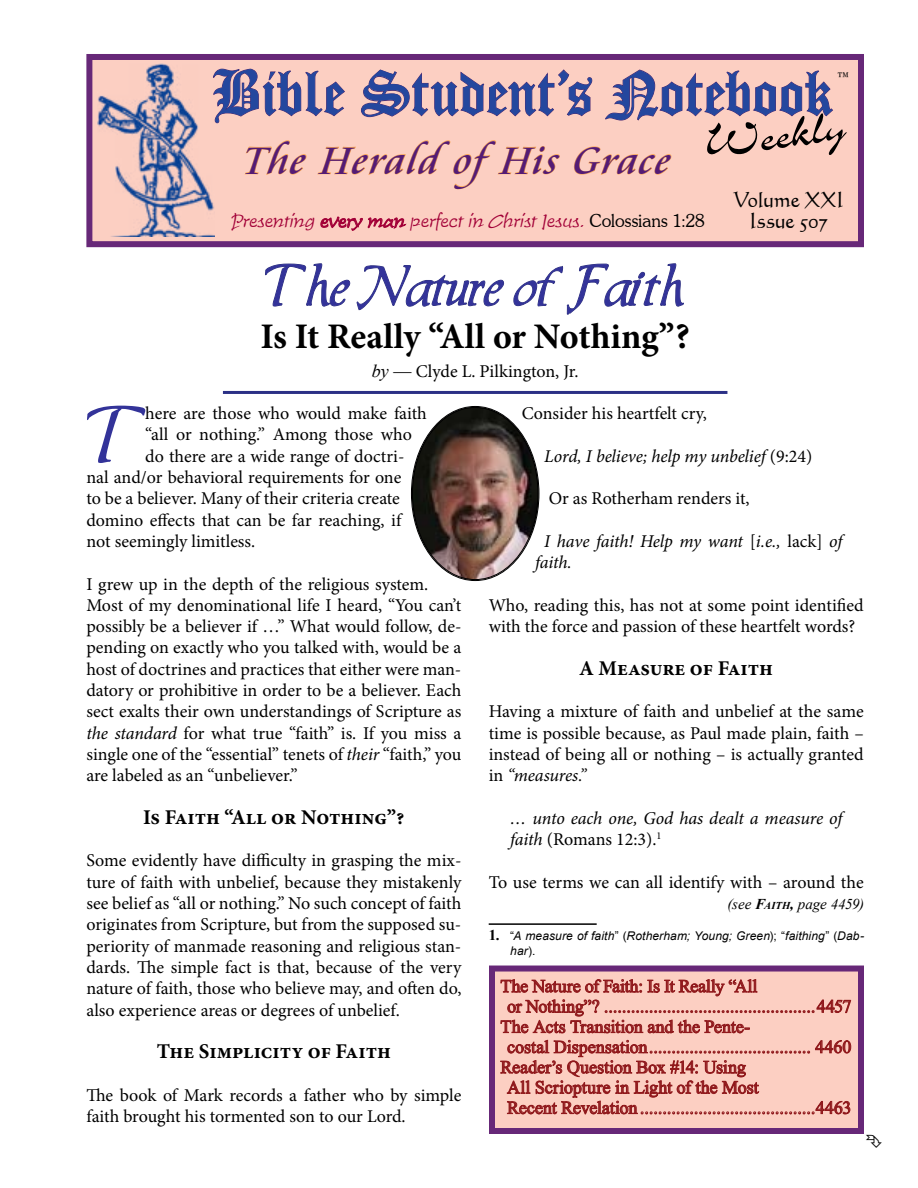
<style>
.page{position:relative;width:918px;height:1188px;background:#fff}
.page>*{position:absolute;margin:0;border:0;box-sizing:border-box;transform-origin:0 0}
.t1{font:73.8px "Allure SSK";color:#339}
.t2{font:69px "Cloister Black BT";color:#24479e}
.t3{font:55.5px "Airfoil Script SSK";color:#000}
.t4{font:54px "Allure SSK";letter-spacing:-.02em;color:#339;scale:.94 1}
.t5{font:italic 42px "Cataneo BT";color:#541b74}
.t6{font:700 36px "Minion Pro";letter-spacing:-.02em;color:#000}
.t7{font:700 21px "Minion Pro";color:#000}
.t8{font:21px/21px "Calligraphic 421 BT Roman B";letter-spacing:-.005em;color:#000;text-align:center}
.t9{font:18px/21.3px "Minion Pro";letter-spacing:-.005em;color:#000}
.t10{font:18px "Times New Roman";letter-spacing:-.005em;color:#90191c}
.t11{font:italic 18px/21.3px "Minion Pro";letter-spacing:-.01em;color:#000}
.t12{font:italic 18px "Time Scr D Ligh";color:#a20037}
.t13{font:300 18px "Souvenir IT Cby BT";color:#000}
.t14{font:italic 15px "Times New Roman";letter-spacing:-.005em;color:#000}
.t15{font:italic 12px/14.4px "Arial";letter-spacing:.01em;color:#000}
.s1{font-family:"Souvenir IT Cby BT";font-weight:300;font-style:normal;color:#000}
.s2{font-family:"Times New Roman";font-style:italic}
.s3{font-family:"Times New Roman"}
.s4{font-style:normal}
.s5{font-style:italic}
.s6{font-family:"Times New Roman";font-weight:700;font-style:normal;font-size:15px}
.s7{font-weight:700}
.s8{font-weight:700;font-size:10.5px}
</style>
<div class="page">
<div style="left:86px;top:54px;width:778px;height:193px;background:#fccfc2;border:6px solid #672878"></div>
<svg style="left:215px;top:68px;width:130px;height:56px"></svg>
<svg style="left:361px;top:69px;width:232px;height:48px"></svg>
<svg style="left:605px;top:69px;width:228px;height:52px"></svg>
<svg style="left:244px;top:140px;width:62px;height:35px"></svg>
<svg style="left:317px;top:140px;width:243px;height:50px"></svg>
<svg style="left:573px;top:146px;width:98px;height:29px"></svg>
<hr style="left:223px;top:391px;width:504px;height:3px;background:#2b3086">
<svg style="left:320px;top:216px;width:87px;height:15px"></svg>
<img style="left:97px;top:64px;width:118px;height:172px">
<svg style="left:265px;top:263px;width:85px;height:44px"></svg>
<svg style="left:356px;top:265px;width:148px;height:45px"></svg>
<svg style="left:513px;top:263px;width:171px;height:52px"></svg>
<hr style="left:489px;top:923px;width:108px;height:2px;background:#000">
<div style="left:492px;top:969px;width:369px;height:162px;background:#fccfc2"></div>
<svg style="left:500px;top:979px;width:351px;height:55px"></svg>
<svg style="left:500px;top:1040px;width:352px;height:75px"></svg>
<div style="left:489px;top:966px;width:375px;height:168px;border:6px solid #672878"></div>
<img style="left:412px;top:407px;width:127px;height:173px">
<h2 class="t2" style="left:212px;top:51px;width:621px">Bible Student’s Notebook</h2>
<p class="t13" style="left:836px;top:67px;width:16px">™</p>
<h3 class="t5" style="left:242px;top:134px;width:438px">The Herald ofHis Grace</h3>
<p class="t8" style="left:733px;top:188px;width:112px">Volume XXI<br>Issue 507</p>
<h3 class="t3" style="left:700px;top:114px;width:142px;rotate:-8deg">Weekly</h3>
<p class="t12" style="left:231px;top:211px;width:476px">Presenting every man perfect in Christ Jesus. <span class="s1">C o l o s s i a n s 1: 2 8</span></p>
<h3 class="t4" style="left:265px;top:263px;width:449px">The Nature of Faith</h3>
<h3 class="t6" style="left:260px;top:311px;width:431px">Is It Really “All or Nothing”?</h3>
<p class="t9" style="left:372px;top:360px;width:208px"><span class="s2">by</span> <span class="s3">—</span> Clyde L. Pilkington, Jr.</p>
<p class="t9" style="left:522px;top:403px;width:187px">Consider his heartfelt cry,</p>
<p class="t11" style="left:544px;top:445px;width:270px">Lord, I believe; help my unbelief <span class="s4">(9:24)</span></p>
<p class="t9" style="left:549px;top:488px;width:202px">Or as Rotherham renders it,</p>
<p class="t11" style="left:535px;top:531px;width:309px;text-indent:9px">I have faith! Help my want <span class="s4">[</span>i.e., <span class="s4">lack]</span> of faith.</p>
<p class="t9" style="left:489px;top:595px;width:377px">Who, reading this, has not at some point identified with the force and passion of these heartfelt words?</p>
<p class="t7" style="left:579px;top:653px;width:195px">A Measure of Faith</p>
<p class="t9" style="left:489px;top:701px;width:377px;text-align:justify">Having a mixture of faith and unbelief at the same time is possible because, as Paul made plain, faith – instead of being all or nothing – is actually granted in <span class="s5">“measures.”</span></p>
<p class="t11" style="left:510px;top:807px;width:334px">… unto each one, God has dealt a measure of faith <span class="s4">(Romans 12:3).</span><sup>1</sup></p>
<p class="t9" style="left:489px;top:871px;width:376px">To use terms we can all identify with – around the</p>
<p class="t15" style="left:510px;top:929px;width:355px;text-indent:-22px"><span class="s6">1.</span> <span class="s4">“</span>A measure of faith<span class="s4">” (</span>Rotherham; Young; Green<span class="s4">); “</span>faithing<span class="s4">” (</span>Dab&shy;har<span class="s4">).</span></p>
<p class="t10" style="left:500px;top:974px;width:259px">The Nature of Faith: Is It Really “All</p>
<p class="t10" style="left:507px;top:994px;width:346px">or Nothing”? ...............................................4457</p>
<p class="t10" style="left:500px;top:1014px;width:251px">The Acts Transition and the Pente-</p>
<p class="t10" style="left:507px;top:1035px;width:346px">costal Dispensation.................................... 4460</p>
<p class="t10" style="left:500px;top:1055px;width:247px">Reader’s Question Box #14: Using</p>
<p class="t10" style="left:507px;top:1075px;width:253px">All Scriopture in Light of the Most</p>
<p class="t10" style="left:507px;top:1095px;width:346px">Recent Revelation .......................................4463</p>
<h1 class="t1" style="left:86px;top:404px;width:60px">T</h1>
<p class="t9" style="left:145px;top:403px;width:283px">here are those who would make faith</p>
<p class="t9" style="left:145px;top:424px;width:268px">“all or nothing.” Among those who</p>
<p class="t9" style="left:145px;top:445px;width:261px">do there are a wide range of doctri-</p>
<p class="t9" style="left:86px;top:467px;width:316px">nal and/or behavioral requirements for one</p>
<p class="t9" style="left:86px;top:488px;width:315px">to be a believer. Many of their criteria create</p>
<p class="t9" style="left:86px;top:509px;width:317px">domino effects that can be far reaching, if</p>
<p class="t9" style="left:86px;top:531px;width:170px">not seemingly limitless.</p>
<p class="t9" style="left:86px;top:573px;width:377px">I grew up in the depth of the religious system.<br>Most of my denominational life I heard, “You can’t possibly be a believer if …” What would follow, de&shy;pending on exactly who you talked with, would be a host of doctrines and practices that either were man&shy;datory or prohibitive in order to be a believer. Each sect exalts their own understandings of Scripture as <span class="s5">the standard</span> for what true “faith” is. If you miss a single one of the “essential” tenets of <span class="s5">their</span> “faith,” you are labeled as an “unbeliever.”</p>
<p class="t7" style="left:143px;top:802px;width:263px">Is Faith “All or Nothing”?</p>
<p class="t9" style="left:86px;top:850px;width:377px;text-align:justify">Some evidently have difficulty in grasping the mix&shy;ture of faith with unbelief, because they mistakenly see belief as “all or nothing.” No such concept of faith originates from Scripture, but from the supposed su&shy;periority of manmade reasoning and religious stan&shy;dards. The simple fact is that, because of the very nature of faith, those who believe may, and often do, also experience areas or degrees of unbelief.</p>
<p class="t7" style="left:157px;top:1037px;width:236px">The Simplicity of Faith</p>
<p class="t9" style="left:86px;top:1084px;width:377px">The book of Mark records a father who by simple faith brought his tormented son to our Lord.</p>
<p class="t14" style="left:728px;top:894px;width:138px">(see <span class="s7">F</span><span class="s8">aith</span><span class="s7">,</span> page 4459)</p>
</div>
